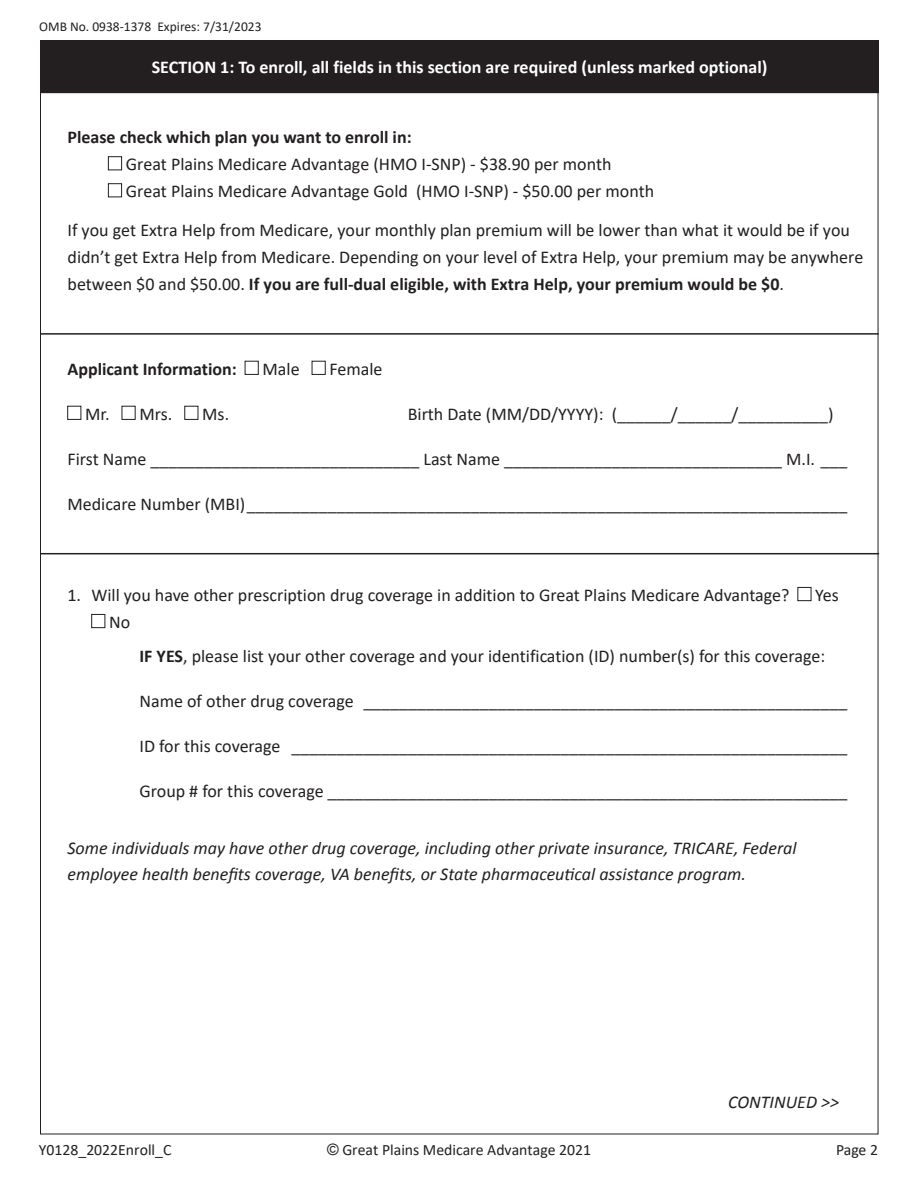
<style>
.page{position:relative;width:918px;height:1188px;background:#fff}
.page>*{position:absolute;margin:0;border:0;box-sizing:border-box;transform-origin:0 0}
.t1{font:18px/27px "Calibri";color:#231f20}
.t2{font:italic 18px/25.5px "Calibri";color:#231f20}
.t3{font:700 18px "Calibri";color:#fff}
.t4{font:700 18px "Calibri";color:#231f20}
.t5{font:15.75px "Calibri";color:#231f20}
.t6{font:13.5px "Calibri";color:#231f20}
.s1{font-weight:700}
.s2{font-family:"Arial"}
</style>
<div class="page">
<div style="left:41px;top:40px;width:837px;height:53px;background:#231f20"></div>
<div style="left:108px;top:157px;width:14px;height:13px;border:1px solid #231f20"></div>
<div style="left:108px;top:184px;width:14px;height:13px;border:1px solid #231f20"></div>
<hr style="left:40px;top:333px;width:839px;height:2px;background:#231f20">
<div style="left:245px;top:361px;width:13px;height:14px;border:1px solid #231f20"></div>
<div style="left:312px;top:361px;width:13px;height:14px;border:1px solid #231f20"></div>
<div style="left:68px;top:406px;width:13px;height:14px;border:1px solid #231f20"></div>
<div style="left:122px;top:406px;width:13px;height:14px;border:1px solid #231f20"></div>
<div style="left:185px;top:406px;width:13px;height:14px;border:1px solid #231f20"></div>
<hr style="left:41px;top:553px;width:838px;height:1px;background:#231f20">
<div style="left:798px;top:587px;width:13px;height:14px;border:1px solid #231f20"></div>
<div style="left:91px;top:614px;width:14px;height:14px;border:1px solid #231f20"></div>
<p class="t6" style="left:39px;top:17px;width:224px">OMB No. 0938-1378 Expires: 7/31/2023</p>
<h1 class="t3" style="left:152px;top:55px;width:617px">SECTION 1: To enroll, all fields in this section are required (unless marked optional)</h1>
<h2 class="t4" style="left:68px;top:124px;width:346px">Please check which plan you want to enroll in:</h2>
<p class="t1" style="left:126px;top:150px;width:530px">Great Plains Medicare Advantage (HMO I-SNP) - $38.90 per month<br>Great Plains Medicare Advantage Gold (HMO I-SNP) - $50.00 per month</p>
<p class="t1" style="left:68px;top:216px;width:797px">If you get Extra Help from Medicare, your monthly plan premium will be lower than what it would be if you didn’t get Extra Help from Medicare. Depending on your level of Extra Help, your premium may be anywhere between $0 and $50.00. <span class="s1">If you are full-dual eligible, with Extra Help, your premium would be $0</span>.</p>
<h2 class="t4" style="left:68px;top:356px;width:171px">Applicant Information:</h2>
<p class="t1" style="left:263px;top:355px;width:39px">Male</p>
<p class="t1" style="left:330px;top:355px;width:55px">Female</p>
<p class="t1" style="left:85px;top:400px;width:26px">Mr.</p>
<p class="t1" style="left:139px;top:400px;width:34px">Mrs.</p>
<p class="t1" style="left:202px;top:400px;width:28px">Ms.</p>
<p class="t1" style="left:408px;top:400px;width:427px">Birth Date (MM/DD/YYYY): (______/______/__________)</p>
<p class="t1" style="left:67px;top:445px;width:781px">First Name ______________________________ Last Name _______________________________ M.I. ___</p>
<p class="t1" style="left:67px;top:490px;width:781px">Medicare Number (MBI) ___________________________________________________________________</p>
<p class="t1" style="left:68px;top:581px;width:724px">1. Will you have other prescription drug coverage in addition to Great Plains Medicare Advantage?</p>
<p class="t1" style="left:815px;top:581px;width:25px">Yes</p>
<p class="t1" style="left:109px;top:608px;width:23px">No</p>
<p class="t1" style="left:140px;top:642px;width:687px"><span class="s1">IF YES</span>, please list your other coverage and your identification (ID) number(s) for this coverage:</p>
<p class="t1" style="left:140px;top:687px;width:709px">Name of other drug coverage ______________________________________________________</p>
<p class="t1" style="left:140px;top:732px;width:709px">ID for this coverage ______________________________________________________________</p>
<p class="t1" style="left:140px;top:777px;width:709px">Group # for this coverage __________________________________________________________</p>
<p class="t2" style="left:68px;top:835px;width:731px">Some individuals may have other drug coverage, including other private insurance, TRICARE, Federal employee health benefits coverage, VA benefits, or State pharmaceutical assistance program.</p>
<p class="t2" style="left:728px;top:1089px;width:112px">CONTINUED &gt;&gt;</p>
<p class="t5" style="left:39px;top:1139px;width:134px">Y0128_2022Enroll_C</p>
<p class="t5" style="left:327px;top:1139px;width:265px"><span class="s2">©</span> Great Plains Medicare Advantage 2021</p>
<p class="t5" style="left:836px;top:1139px;width:44px">Page 2</p>
</div>
